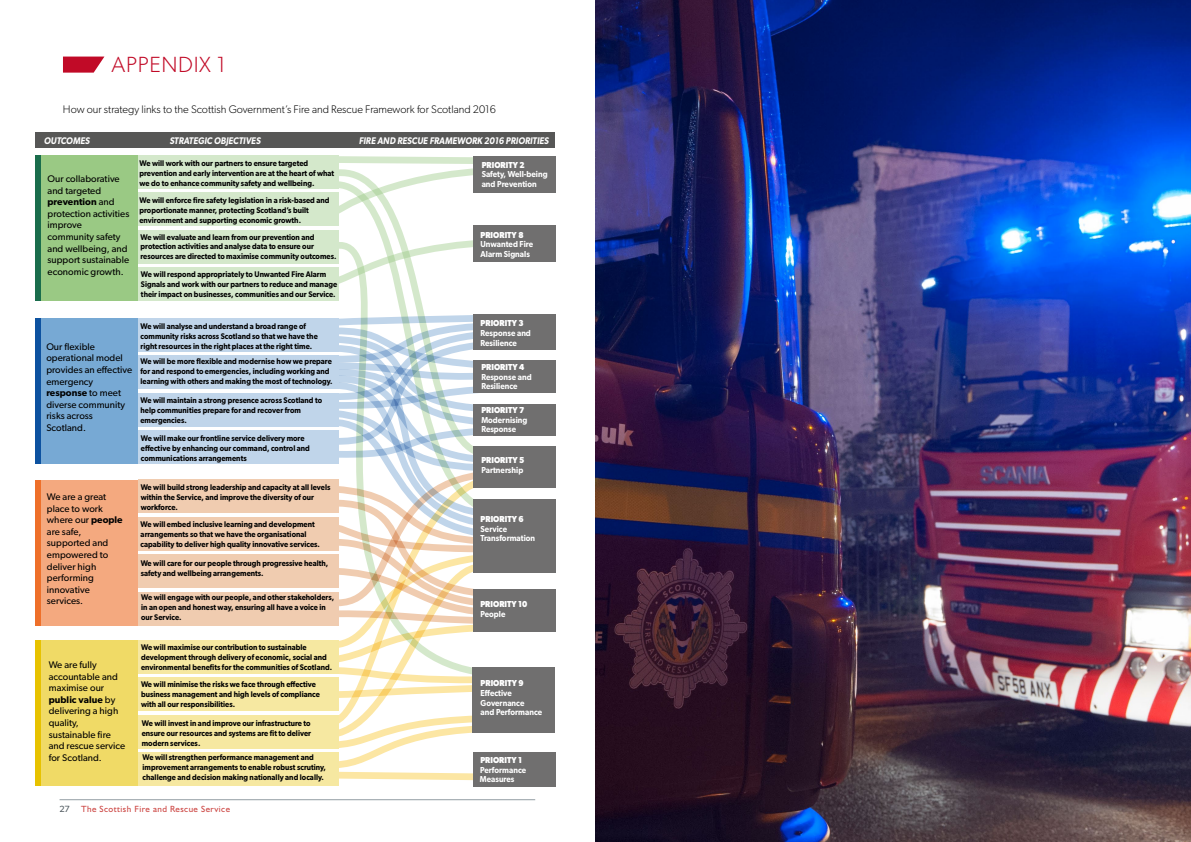
<style>
.page{position:relative;width:1191px;height:842px;background:#fff}
.page>*{position:absolute;margin:0;border:0;box-sizing:border-box;transform-origin:0 0}
.t1{font:300 22px "Gibson";letter-spacing:.03em;color:#c10a27}
.t2{font:300 11px "Gibson";color:#000}
.t3{font:9.7px/11.6px "Gibson";letter-spacing:.005em;color:#000}
.t4{font:italic 600 9.7px "Gibson";letter-spacing:.005em;color:#fff;scale:.9 1}
.t5{font:9px "Humanist 521 BT";letter-spacing:.05em;color:#cd4845}
.t6{font:9px "Gibson";color:#4c565c}
.t7{font:600 8.7px/9.7px "Gibson";letter-spacing:.005em;color:#fff;scale:.9 1}
.t8{font:700 8.7px "Gibson";letter-spacing:.005em;color:#fff;scale:.9 1}
.t9{font:600 8.2px/10px "Gibson";letter-spacing:.005em;color:#000;scale:.9 1}
.s1{font-weight:600}
</style>
<div class="page">
<hr style="left:60px;top:799px;width:475px;height:1px;background:#939da3">
<svg style="left:338px;top:156px;width:135px;height:13px"></svg>
<svg style="left:338px;top:169px;width:135px;height:12px"></svg>
<svg style="left:338px;top:181px;width:176px;height:61px"></svg>
<svg style="left:338px;top:242px;width:135px;height:73px"></svg>
<svg style="left:338px;top:315px;width:195px;height:469px"></svg>
<div style="left:40px;top:156px;width:97px;height:145px;background:#9ac984"></div>
<div style="left:40px;top:319px;width:97px;height:145px;background:#77a9d4"></div>
<div style="left:40px;top:480px;width:98px;height:145px;background:#f4a97f"></div>
<div style="left:40px;top:641px;width:97px;height:145px;background:#f0da66"></div>
<div style="left:138px;top:156px;width:200px;height:33px;background:#d4e8cb"></div>
<div style="left:138px;top:193px;width:200px;height:33px;background:#d4e8cb"></div>
<div style="left:138px;top:230px;width:200px;height:33px;background:#d4e8cb"></div>
<div style="left:138px;top:268px;width:200px;height:33px;background:#d4e8cb"></div>
<div style="left:138px;top:319px;width:200px;height:33px;background:#c0d5ea"></div>
<div style="left:138px;top:356px;width:200px;height:33px;background:#c0d5ea"></div>
<div style="left:138px;top:393px;width:200px;height:33px;background:#c0d5ea"></div>
<div style="left:138px;top:431px;width:200px;height:33px;background:#c0d5ea"></div>
<div style="left:138px;top:480px;width:200px;height:33px;background:#f0ccb0"></div>
<div style="left:138px;top:517px;width:200px;height:33px;background:#f0ccb0"></div>
<div style="left:138px;top:554px;width:200px;height:34px;background:#f0ccb0"></div>
<div style="left:138px;top:592px;width:200px;height:33px;background:#f0ccb0"></div>
<div style="left:138px;top:641px;width:200px;height:33px;background:#f6e8a1"></div>
<div style="left:138px;top:678px;width:200px;height:33px;background:#f6e8a1"></div>
<div style="left:138px;top:715px;width:200px;height:33px;background:#f6e8a1"></div>
<div style="left:138px;top:753px;width:200px;height:33px;background:#f6e8a1"></div>
<div style="left:35px;top:641px;width:5px;height:145px;background:#e7c200"></div>
<div style="left:35px;top:480px;width:5px;height:145px;background:#ee702a"></div>
<div style="left:35px;top:318px;width:5px;height:146px;background:#0d52a0"></div>
<div style="left:35px;top:156px;width:5px;height:145px;background:#1a6d4c"></div>
<div style="left:473px;top:156px;width:82px;height:37px;background:#706f6f"></div>
<div style="left:473px;top:226px;width:82px;height:36px;background:#706f6f"></div>
<div style="left:473px;top:314px;width:82px;height:36px;background:#706f6f"></div>
<div style="left:473px;top:361px;width:82px;height:32px;background:#706f6f"></div>
<div style="left:473px;top:404px;width:82px;height:32px;background:#706f6f"></div>
<div style="left:473px;top:446px;width:83px;height:42px;background:#706f6f"></div>
<div style="left:473px;top:499px;width:82px;height:73px;background:#706f6f"></div>
<div style="left:473px;top:589px;width:82px;height:42px;background:#706f6f"></div>
<div style="left:472px;top:667px;width:83px;height:66px;background:#706f6f"></div>
<div style="left:473px;top:751px;width:82px;height:35px;background:#706f6f"></div>
<div style="left:35px;top:133px;width:520px;height:15px;background:#575756"></div>
<svg style="left:63px;top:57px;width:41px;height:16px"></svg>
<img style="left:595px;top:0;width:596px;height:842px">
<h1 class="t1" style="left:111px;top:51px;width:116px">APPENDIX 1</h1>
<h2 class="t2" style="left:63px;top:103px;width:434px">How our strategy links to the Scottish Government’s Fire and Rescue Framework for Scotland 2016</h2>
<p class="t4" style="left:44px;top:135px;width:52px">OUTCOMES</p>
<p class="t4" style="left:170px;top:135px;width:103px">STRATEGIC OBJECTIVES</p>
<p class="t4" style="left:359px;top:135px;width:212px">FIRE AND RESCUE FRAMEWORK 2016 PRIORITIES</p>
<p class="t3" style="left:48px;top:173px;width:83px">Our collaborative and targeted <span class="s1">prevention</span> and protection activities improve community safety and wellbeing, and support sustainable economic growth.</p>
<p class="t9" style="left:139px;top:158px;width:218px">We will work with our partners to ensure targeted prevention and early intervention are at the heart of what we do to enhance community safety and wellbeing.</p>
<p class="t9" style="left:139px;top:195px;width:213px">We will enforce fire safety legislation in a risk-based and proportionate manner, protecting Scotland’s built environment and supporting economic growth.</p>
<p class="t9" style="left:140px;top:231px;width:219px">We will evaluate and learn from our prevention and protection activities and analyse data to ensure our resources are directed to maximise community outcomes.</p>
<p class="t9" style="left:141px;top:269px;width:219px">We will respond appropriately to Unwanted Fire Alarm<br>Signals and work with our partners to reduce and manage their impact on businesses, communities and our Service.</p>
<p class="t3" style="left:46px;top:340px;width:87px">Our flexible operational model provides an effective emergency <span class="s1">response</span> to meet diverse community risks across<br>Scotland.</p>
<p class="t9" style="left:140px;top:321px;width:198px">We will analyse and understand a broad range of community risks across Scotland so that we have the right resources in the right places at the right time.</p>
<p class="t9" style="left:140px;top:356px;width:215px">We will be more flexible and modernise how we prepare for and respond to emergencies, including working and learning with others and making the most of technology.</p>
<p class="t9" style="left:140px;top:395px;width:203px">We will maintain a strong presence across Scotland to help communities prepare for and recover from emergencies.</p>
<p class="t9" style="left:141px;top:433px;width:189px">We will make our frontline service delivery more effective by enhancing our command, control and communications arrangements</p>
<p class="t3" style="left:47px;top:491px;width:77px">We are a great place to work where our <span class="s1">people </span>are safe, supported and empowered to deliver high performing innovative services.</p>
<p class="t9" style="left:141px;top:482px;width:212px">We will build strong leadership and capacity at all levels within the Service, and improve the diversity of our workforce.</p>
<p class="t9" style="left:141px;top:519px;width:201px">We will embed inclusive learning and development arrangements so that we have the organisational capability to deliver high quality innovative services.</p>
<p class="t9" style="left:141px;top:558px;width:210px">We will care for our people through progressive health, safety and wellbeing arrangements.</p>
<p class="t9" style="left:141px;top:592px;width:216px">We will engage with our people, and other stakeholders, in an open and honest way, ensuring all have a voice in our Service.</p>
<p class="t3" style="left:49px;top:659px;width:78px">We are fully accountable and maximise our <span class="s1">public value</span> by delivering a high quality, sustainable fire and rescue service for Scotland.</p>
<p class="t9" style="left:141px;top:642px;width:214px">We will maximise our contribution to sustainable development through delivery of economic, social and environmental benefits for the communities of Scotland.</p>
<p class="t9" style="left:141px;top:679px;width:200px">We will minimise the risks we face through effective business management and high levels of compliance with all our responsibilities.</p>
<p class="t9" style="left:142px;top:718px;width:190px;text-align:justify">We will invest in and improve our infrastructure to ensure our resources and systems are fit to deliver modern services.</p>
<p class="t9" style="left:143px;top:752px;width:205px">We will strengthen performance management and improvement arrangements to enable robust scrutiny, challenge and decision making nationally and locally.</p>
<p class="t6" style="left:60px;top:803px;width:12px">27</p>
<p class="t5" style="left:81px;top:803px;width:150px">The Scottish Fire and Rescue Service</p>
<p class="t8" style="left:482px;top:159px;width:49px">PRIORITY 2</p>
<p class="t7" style="left:482px;top:169px;width:75px">Safety, Well-being and Prevention</p>
<p class="t8" style="left:480px;top:229px;width:49px">PRIORITY 8</p>
<p class="t7" style="left:480px;top:239px;width:60px">Unwanted Fire<br>Alarm Signals</p>
<p class="t8" style="left:480px;top:318px;width:49px">PRIORITY 3</p>
<p class="t7" style="left:480px;top:328px;width:57px">Response and<br>Resilience</p>
<p class="t8" style="left:481px;top:362px;width:49px">PRIORITY 4</p>
<p class="t7" style="left:481px;top:372px;width:57px">Response and<br>Resilience</p>
<p class="t8" style="left:481px;top:405px;width:49px">PRIORITY 7</p>
<p class="t7" style="left:481px;top:415px;width:53px">Modernising<br>Response</p>
<p class="t8" style="left:481px;top:455px;width:49px">PRIORITY 5</p>
<p class="t7" style="left:481px;top:465px;width:48px">Partnership</p>
<p class="t8" style="left:480px;top:514px;width:49px">PRIORITY 6</p>
<p class="t7" style="left:480px;top:523px;width:62px">Service<br>Transformation</p>
<p class="t8" style="left:480px;top:599px;width:54px">PRIORITY 10</p>
<p class="t7" style="left:480px;top:608px;width:29px">People</p>
<p class="t8" style="left:480px;top:678px;width:49px">PRIORITY 9</p>
<p class="t7" style="left:480px;top:688px;width:70px">Effective<br>Governance<br>and Performance</p>
<p class="t8" style="left:480px;top:755px;width:48px">PRIORITY 1</p>
<p class="t7" style="left:480px;top:764px;width:53px">Performance<br>Measures</p>
</div>
